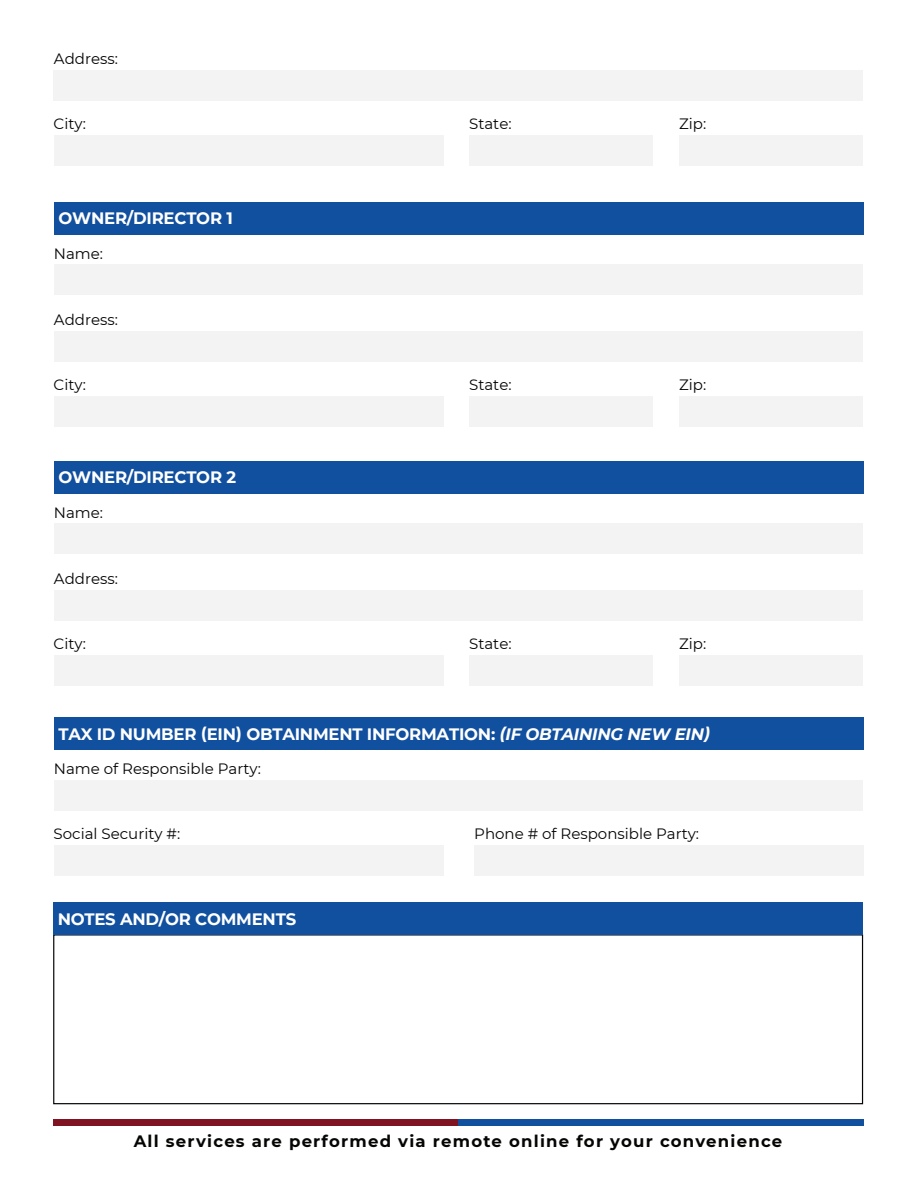
<style>
.page{position:relative;width:918px;height:1188px;background:#fff}
.page>*{position:absolute;margin:0;border:0;box-sizing:border-box;transform-origin:0 0}
.t1{font:700 16.5px "Montserrat";letter-spacing:-.015em;color:#fff}
.t2{font:700 16.5px "Montserrat";letter-spacing:.075em;color:#050504}
.t3{font:15px "Montserrat";color:#050504}
.s1{font-style:italic}
</style>
<div class="page">
<div style="left:53px;top:1119px;width:405px;height:6px;background:#801322"></div>
<div style="left:458px;top:1119px;width:405px;height:6px;background:#114f9f"></div>
<div style="left:54px;top:202px;width:810px;height:32px;background:#114f9f"></div>
<div style="left:54px;top:265px;width:809px;height:30px;background:#f3f3f4"></div>
<div style="left:54px;top:70px;width:809px;height:30px;background:#f3f3f4"></div>
<div style="left:54px;top:135px;width:389px;height:30px;background:#f3f3f4"></div>
<div style="left:470px;top:135px;width:183px;height:30px;background:#f3f3f4"></div>
<div style="left:680px;top:135px;width:183px;height:30px;background:#f3f3f4"></div>
<div style="left:54px;top:331px;width:809px;height:30px;background:#f3f3f4"></div>
<div style="left:54px;top:396px;width:389px;height:30px;background:#f3f3f4"></div>
<div style="left:470px;top:396px;width:183px;height:30px;background:#f3f3f4"></div>
<div style="left:680px;top:396px;width:183px;height:30px;background:#f3f3f4"></div>
<div style="left:54px;top:461px;width:810px;height:32px;background:#114f9f"></div>
<div style="left:54px;top:524px;width:809px;height:30px;background:#f3f3f4"></div>
<div style="left:54px;top:718px;width:810px;height:32px;background:#114f9f"></div>
<div style="left:54px;top:780px;width:809px;height:31px;background:#f3f3f4"></div>
<div style="left:54px;top:590px;width:809px;height:30px;background:#f3f3f4"></div>
<div style="left:54px;top:655px;width:389px;height:30px;background:#f3f3f4"></div>
<div style="left:54px;top:845px;width:389px;height:31px;background:#f3f3f4"></div>
<div style="left:475px;top:845px;width:389px;height:31px;background:#f3f3f4"></div>
<div style="left:470px;top:655px;width:183px;height:30px;background:#f3f3f4"></div>
<div style="left:680px;top:655px;width:183px;height:30px;background:#f3f3f4"></div>
<div style="left:53px;top:934px;width:810px;height:170px;border:1px solid #050504"></div>
<div style="left:53px;top:903px;width:810px;height:32px;background:#114f9f"></div>
<p class="t3" style="left:54px;top:48px;width:66px">Address:</p>
<p class="t3" style="left:54px;top:114px;width:34px">City:</p>
<p class="t3" style="left:469px;top:114px;width:44px">State:</p>
<p class="t3" style="left:679px;top:114px;width:29px">Zip:</p>
<p class="t1" style="left:58px;top:206px;width:176px">OWNER/DIRECTOR 1</p>
<p class="t3" style="left:54px;top:243px;width:51px">Name:</p>
<p class="t3" style="left:54px;top:310px;width:66px">Address:</p>
<p class="t3" style="left:54px;top:375px;width:34px">City:</p>
<p class="t3" style="left:469px;top:375px;width:44px">State:</p>
<p class="t3" style="left:679px;top:375px;width:29px">Zip:</p>
<p class="t1" style="left:58px;top:465px;width:179px">OWNER/DIRECTOR 2</p>
<p class="t3" style="left:54px;top:502px;width:51px">Name:</p>
<p class="t3" style="left:54px;top:569px;width:66px">Address:</p>
<p class="t3" style="left:54px;top:634px;width:34px">City:</p>
<p class="t3" style="left:469px;top:634px;width:44px">State:</p>
<p class="t3" style="left:679px;top:634px;width:29px">Zip:</p>
<p class="t1" style="left:58px;top:722px;width:653px">TAX ID NUMBER (EIN) OBTAINMENT INFORMATION: <span class="s1">(IF OBTAINING NEW EIN)</span></p>
<p class="t3" style="left:54px;top:759px;width:208px">Name of Responsible Party:</p>
<p class="t3" style="left:54px;top:824px;width:128px">Social Security #:</p>
<p class="t3" style="left:474px;top:824px;width:226px">Phone # of Responsible Party:</p>
<p class="t1" style="left:58px;top:907px;width:240px">NOTES AND/OR COMMENTS</p>
<p class="t2" style="left:134px;top:1129px;width:650px">All services are performed via remote online for your convenience</p>
</div>
